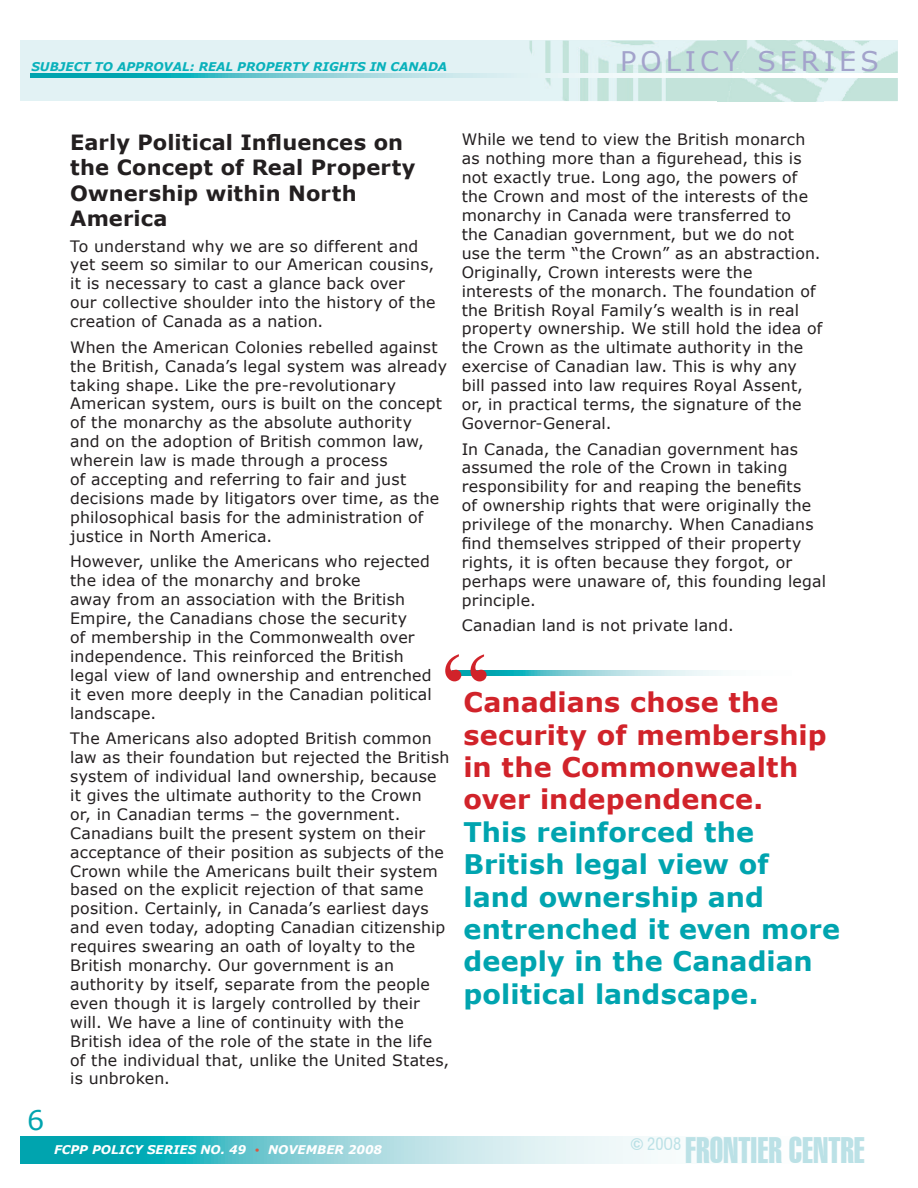
<style>
.page{position:relative;width:918px;height:1188px;background:#fff}
.page>*{position:absolute;margin:0;border:0;box-sizing:border-box;transform-origin:0 0}
.t1{font:108px "Times New Roman";color:#d1232a}
.t2{font:36px "Swiss 911 BT Extra Compressed";color:#bbe1e6}
.t3{font:700 27px/32.4px "Verdana";letter-spacing:.005em;color:#00a4af}
.t4{font:700 27px/32.4px "Verdana";letter-spacing:.005em;color:#d1232a}
.t5{font:27px "Verdana";letter-spacing:.15em;color:#a3a3cb}
.t6{font:27px "Verdana";color:#00a4af}
.t7{font:700 21px/25.2px "Verdana";letter-spacing:.005em;color:#231f20}
.t8{font:condensed 16.5px "Swiss 721 BT";color:#bbe1e6}
.t9{font:15.75px/18.9px "Verdana";letter-spacing:.01em;color:#231f20}
.t10{font:italic 700 12px "Verdana";color:#09b1bb}
.t11{font:italic 700 12px "Verdana";color:#fff}
.s1{font-weight:400;font-style:normal;font-size:9px;color:#d95842}
.s2{font-family:"Swiss 911 BT Extra Compressed";font-stretch:normal}
</style>
<div class="page">
<div style="left:20px;top:40px;width:878px;height:61px;background:#e2f2f4"></div>
<svg style="left:20px;top:1137px;width:638px;height:26px;background:#81d0d6"></svg>
<img style="left:529px;top:41px;width:189px;height:60px">
<img style="left:824px;top:41px;width:74px;height:60px">
<img style="left:718px;top:41px;width:106px;height:60px">
<svg style="left:31px;top:74px;width:867px;height:3px"></svg>
<svg style="left:452px;top:671px;width:271px;height:4px"></svg>
<p class="t10" style="left:31px;top:59px;width:417px">SUBJECT TO APPROVAL: REAL PROPERTY RIGHTS IN CANADA</p>
<h3 class="t5" style="left:620px;top:44px;width:260px">POLICY SERIES</h3>
<h3 class="t6" style="left:27px;top:1103px;width:19px">6</h3>
<p class="t9" style="left:462px;top:130px;width:362px">While we tend to view the British monarch as nothing more than a figurehead, this is not exactly true. Long ago, the powers of the Crown and most of the interests of the monarchy in Canada were transferred to<br>the Canadian government, but we do not use the term “the Crown” as an abstraction.<br>Originally, Crown interests were the interests of the monarch. The foundation of the British Royal Family’s wealth is in real property ownership. We still hold the idea of the Crown as the ultimate authority in the exercise of Canadian law. This is why any bill passed into law requires Royal Assent, or, in practical terms, the signature of the Governor-General.</p>
<p class="t9" style="left:462px;top:439px;width:366px">In Canada, the Canadian government has assumed the role of the Crown in taking responsibility for and reaping the benefits<br>of ownership rights that were originally the privilege of the monarchy. When Canadians find themselves stripped of their property rights, it is often because they forgot, or perhaps were unaware of, this founding legal principle.</p>
<p class="t9" style="left:462px;top:616px;width:274px">Canadian land is not private land.</p>
<h3 class="t7" style="left:70px;top:129px;width:347px">Early Political Influences on the Concept of Real Property<br>Ownership within North<br>America</h3>
<p class="t9" style="left:70px;top:236px;width:367px">To understand why we are so different and yet seem so similar to our American cousins, it is necessary to cast a glance back over<br>our collective shoulder into the history of the creation of Canada as a nation.</p>
<p class="t9" style="left:70px;top:337px;width:378px">When the American Colonies rebelled against the British, Canada’s legal system was already taking shape. Like the pre-revolutionary American system, ours is built on the concept of the monarchy as the absolute authority<br>and on the adoption of British common law, wherein law is made through a process<br>of accepting and referring to fair and just decisions made by litigators over time, as the philosophical basis for the administration of justice in North America.</p>
<p class="t9" style="left:70px;top:552px;width:363px">However, unlike the Americans who rejected the idea of the monarchy and broke<br>away from an association with the British Empire, the Canadians chose the security<br>of membership in the Commonwealth over independence. This reinforced the British legal view of land ownership and entrenched it even more deeply in the Canadian political landscape.</p>
<p class="t9" style="left:70px;top:729px;width:381px">The Americans also adopted British common law as their foundation but rejected the British system of individual land ownership, because it gives the ultimate authority to the Crown<br>or, in Canadian terms – the government.<br>Canadians built the present system on their acceptance of their position as subjects of the Crown while the Americans built their system based on the explicit rejection of that same position. Certainly, in Canada’s earliest days and even today, adopting Canadian citizenship requires swearing an oath of loyalty to the British monarchy. Our government is an authority by itself, separate from the people even though it is largely controlled by their will. We have a line of continuity with the British idea of the role of the state in the life of the individual that, unlike the United States, is unbroken.</p>
<h1 class="t1" style="left:442px;top:619px;width:49px">“</h1>
<h3 class="t4" style="left:464px;top:685px;width:365px">Canadians chose the security of membership in the Commonwealth over independence.</h3>
<h3 class="t3" style="left:464px;top:815px;width:378px">This reinforced the<br>British legal view of land ownership and entrenched it even more deeply in the Canadian political landscape.</h3>
<p class="t11" style="left:54px;top:1142px;width:330px">FCPP POLICY SERIES NO. 49 <span class="s1">•</span> NOVEMBER 2008</p>
<h2 class="t2" style="left:685px;top:1130px;width:181px">FRONTIER CENTRE</h2>
<p class="t8" style="left:630px;top:1134px;width:53px"><span class="s2">©</span> 20O8</p>
</div>
